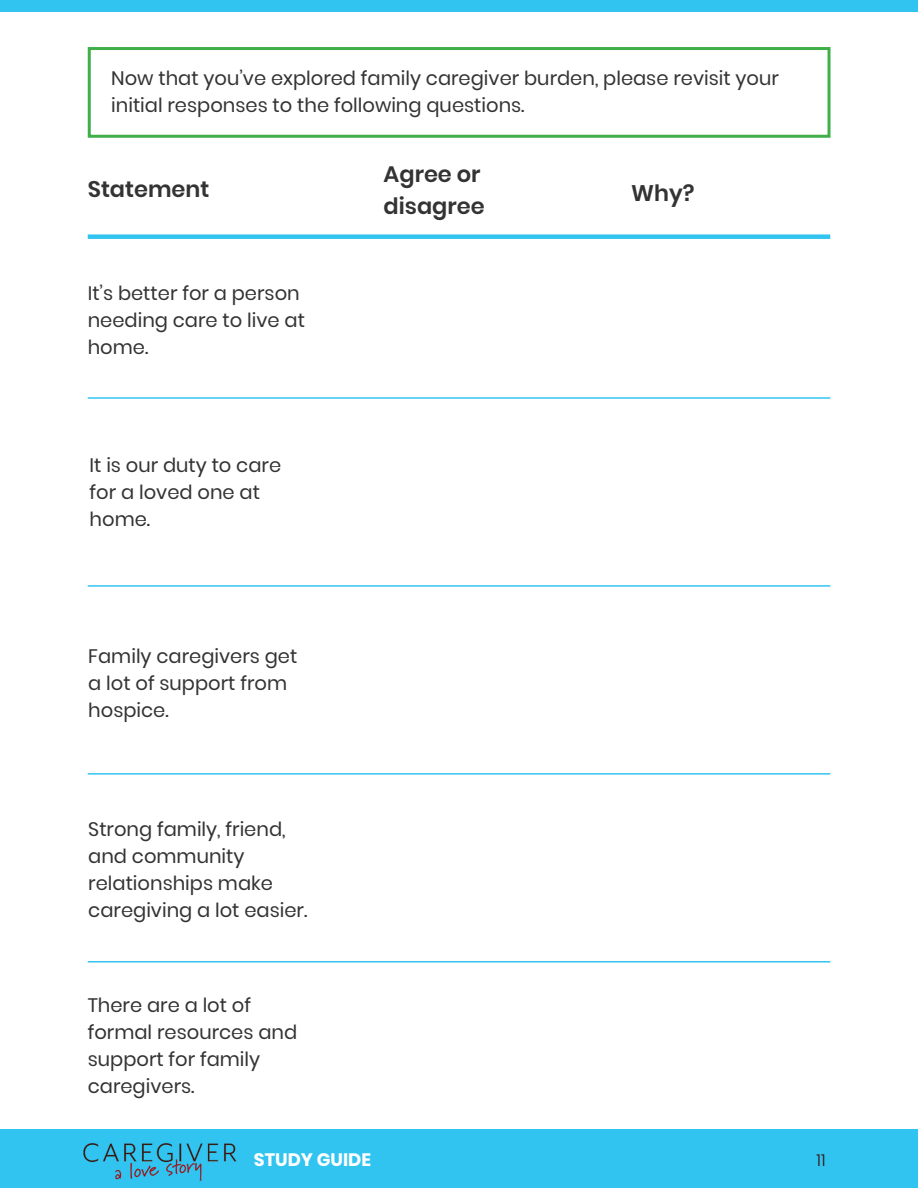
<style>
.page{position:relative;width:918px;height:1188px;background:#fff}
.page>*{position:absolute;margin:0;border:0;box-sizing:border-box;transform-origin:0 0}
.Table_Title{font:600 22.5px "Poppins";color:#323332}
.Statement{font:19.5px/27px "Poppins";color:#323332}
.t1{font:700 18px "Poppins";color:#fff}
.t2{font:300 16.5px "Poppins";color:#321711}
</style>
<div class="page">
<div style="left:0;top:1130px;width:918px;height:58px;background:#32c4f0"></div>
<div style="left:0;top:0;width:918px;height:11px;background:#32c4f0"></div>
<div style="left:88px;top:234px;width:742px;height:5px;background:#32c4f0"></div>
<hr style="left:88px;top:397px;width:742px;height:2px;background:#32c4f0">
<hr style="left:88px;top:585px;width:742px;height:2px;background:#32c4f0">
<hr style="left:88px;top:773px;width:742px;height:2px;background:#32c4f0">
<hr style="left:88px;top:961px;width:742px;height:2px;background:#32c4f0">
<div style="left:88px;top:47px;width:743px;height:91px;border:3px solid #40ae49"></div>
<img style="left:83px;top:1143px;width:154px;height:38px">
<p class="Statement" style="left:111px;top:65px;width:669px">Now that you’ve explored family caregiver burden, please revisit your initial responses to the following questions.</p>
<p class="Table_Title" style="left:88px;top:176px;width:123px">Statement</p>
<p class="Statement" style="left:88px;top:279px;width:219px">It’s better for a person needing care to live at home.</p>
<p class="Statement" style="left:90px;top:452px;width:193px">It is our duty to care for a loved one at home.</p>
<p class="Statement" style="left:88px;top:643px;width:211px">Family caregivers get a lot of support from hospice.</p>
<p class="Statement" style="left:88px;top:816px;width:221px">Strong family, friend, and community relationships make caregiving a lot easier.</p>
<p class="Statement" style="left:88px;top:992px;width:211px">There are a lot of formal resources and support for family caregivers.</p>
<p class="Table_Title" style="left:384px;top:161px;width:98px">Agree or</p>
<p class="Table_Title" style="left:384px;top:193px;width:103px">disagree</p>
<p class="Table_Title" style="left:631px;top:180px;width:65px">Why?</p>
<p class="t1" style="left:254px;top:1149px;width:119px">STUDY GUIDE</p>
<p class="t2" style="left:817px;top:1150px;width:10px">11</p>
</div>
